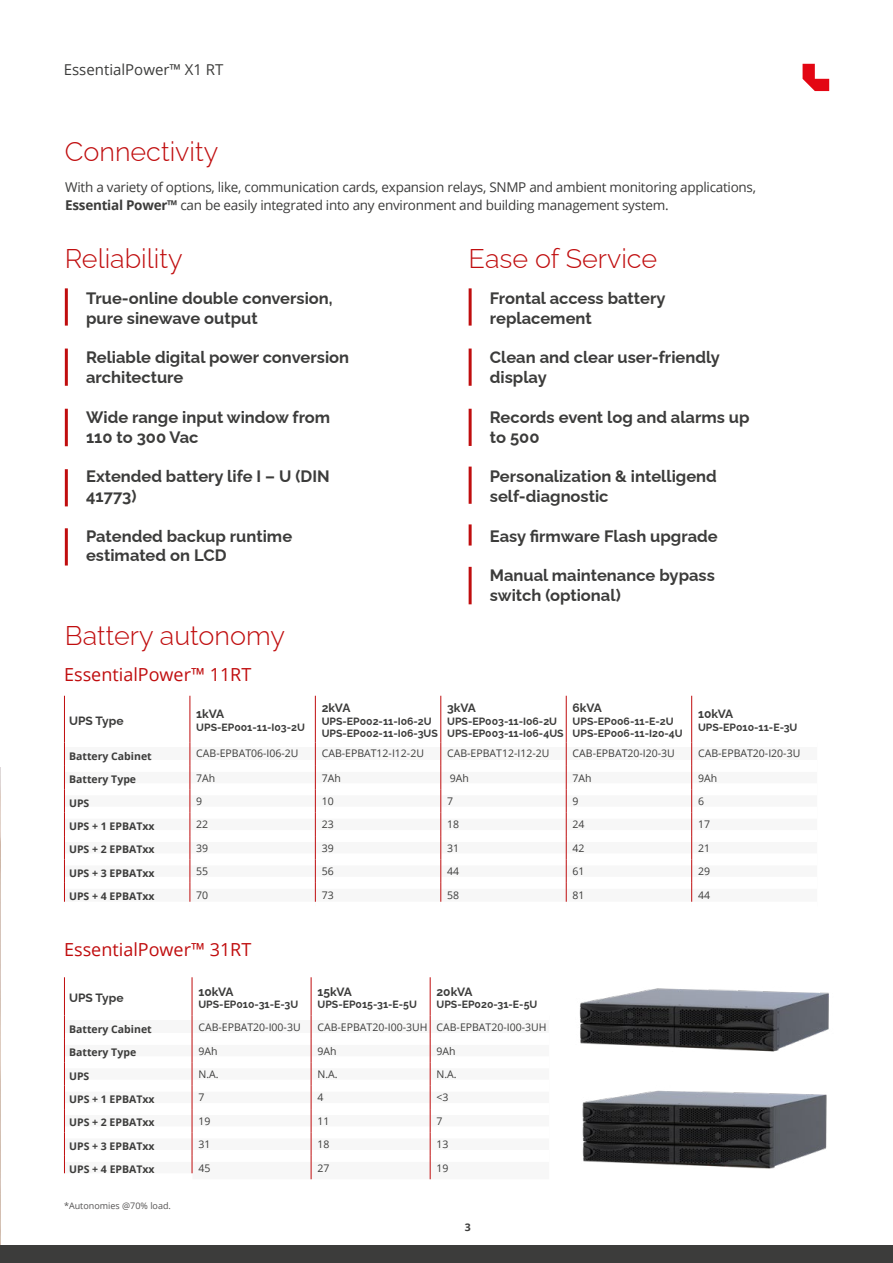
<style>
.page{position:relative;width:893px;height:1263px;background:#fff}
.page>*{position:absolute;margin:0;border:0;box-sizing:border-box;transform-origin:0 0}
.t1{font:300 27px "Raleway";color:#c00d0e}
.t2{font:18px "Open Sans";color:#c00d0e}
.t3{font:700 16.5px/19.8px "Raleway";color:#3c3c3b}
.t4{font:15px "Open Sans";color:#3c3c3b}
.t5{font:13.5px/18px "Open Sans";letter-spacing:-.02em;color:#3c3c3b}
.t6{font:700 12px "Raleway";color:#3c3c3b}
.t7{font:10.5px "Open Sans";color:#3c3c3b}
.t8{font:700 10.5px/12.6px "Raleway";color:#3c3c3b}
.t9{font:700 10.5px "Open Sans";color:#3c3c3b}
.t10{font:9px "Open Sans";color:#555454}
.s1{font-weight:700}
</style>
<div class="page">
<svg style="left:803px;top:64px;width:26px;height:27px"></svg>
<hr style="left:64px;top:696px;width:1px;height:46px;background:#c00d0e">
<hr style="left:190px;top:696px;width:1px;height:46px;background:#c00d0e">
<hr style="left:315px;top:696px;width:1px;height:46px;background:#c00d0e">
<hr style="left:440px;top:696px;width:1px;height:46px;background:#c00d0e">
<hr style="left:566px;top:696px;width:1px;height:46px;background:#c00d0e">
<hr style="left:691px;top:696px;width:1px;height:46px;background:#c00d0e">
<svg style="left:64px;top:742px;width:1px;height:160px"></svg>
<svg style="left:190px;top:742px;width:1px;height:160px"></svg>
<svg style="left:315px;top:742px;width:1px;height:160px"></svg>
<svg style="left:440px;top:742px;width:1px;height:160px"></svg>
<svg style="left:566px;top:742px;width:1px;height:160px"></svg>
<svg style="left:691px;top:742px;width:1px;height:160px"></svg>
<hr style="left:64px;top:977px;width:1px;height:38px;background:#c00d0e">
<hr style="left:192px;top:977px;width:1px;height:38px;background:#c00d0e">
<hr style="left:311px;top:977px;width:1px;height:38px;background:#c00d0e">
<hr style="left:430px;top:977px;width:1px;height:38px;background:#c00d0e">
<svg style="left:64px;top:1015px;width:1px;height:158px"></svg>
<svg style="left:192px;top:1015px;width:1px;height:158px"></svg>
<svg style="left:311px;top:1015px;width:1px;height:164px"></svg>
<svg style="left:430px;top:1015px;width:1px;height:164px"></svg>
<img style="left:579px;top:988px;width:250px;height:64px">
<img style="left:582px;top:1090px;width:245px;height:79px">
<img style="left:0;top:767px;width:1px;height:479px">
<div style="left:0;top:1246px;width:893px;height:17px;background:#3c3c3b"></div>
<hr style="left:65px;top:288px;width:3px;height:38px;background:#c00d0e">
<hr style="left:469px;top:288px;width:3px;height:38px;background:#c00d0e">
<hr style="left:65px;top:349px;width:3px;height:37px;background:#c00d0e">
<hr style="left:469px;top:349px;width:3px;height:37px;background:#c00d0e">
<hr style="left:65px;top:409px;width:3px;height:37px;background:#c00d0e">
<hr style="left:469px;top:524px;width:3px;height:21px;background:#c00d0e">
<hr style="left:65px;top:469px;width:3px;height:37px;background:#c00d0e">
<hr style="left:469px;top:409px;width:3px;height:37px;background:#c00d0e">
<hr style="left:65px;top:528px;width:3px;height:37px;background:#c00d0e">
<hr style="left:469px;top:467px;width:3px;height:37px;background:#c00d0e">
<hr style="left:469px;top:567px;width:3px;height:37px;background:#c00d0e">
<p class="t4" style="left:64px;top:60px;width:161px">EssentialPower™ X1 RT</p>
<h1 class="t1" style="left:65px;top:130px;width:155px">Connectivity</h1>
<p class="t5" style="left:65px;top:178px;width:692px">With a variety of options, like, communication cards, expansion relays, SNMP and ambient monitoring applications,<br><span class="s1">Essential Power™</span> can be easily integrated into any environment and building management system.</p>
<h1 class="t1" style="left:65px;top:236px;width:119px">Reliability</h1>
<p class="t3" style="left:86px;top:286px;width:248px">True-online double conversion, pure sinewave output</p>
<p class="t3" style="left:86px;top:346px;width:265px">Reliable digital power conversion architecture</p>
<p class="t3" style="left:86px;top:405px;width:246px">Wide range input window from<br>110 to 300 Vac</p>
<p class="t3" style="left:86px;top:465px;width:245px">Extended battery life I – U (DIN<br>41773)</p>
<p class="t3" style="left:86px;top:524px;width:208px">Patended backup runtime estimated on LCD</p>
<h1 class="t1" style="left:65px;top:613px;width:222px">Battery autonomy</h1>
<p class="t2" style="left:64px;top:662px;width:189px">EssentialPower™ 11RT</p>
<p class="t6" style="left:69px;top:711px;width:56px">UPS Type</p>
<p class="t6" style="left:196px;top:704px;width:29px">1kVA</p>
<p class="t8" style="left:196px;top:720px;width:110px">UPS-EP001-11-I03-2U</p>
<p class="t6" style="left:322px;top:698px;width:30px">2kVA</p>
<p class="t8" style="left:322px;top:713px;width:118px">UPS-EP002-11-I06-2U<br>UPS-EP002-11-I06-3US</p>
<h1 class="t1" style="left:469px;top:236px;width:190px">Ease of Service</h1>
<p class="t3" style="left:490px;top:286px;width:177px">Frontal access battery replacement</p>
<p class="t3" style="left:490px;top:346px;width:232px">Clean and clear user-friendly display</p>
<p class="t3" style="left:490px;top:405px;width:261px">Records event log and alarms up to 500</p>
<p class="t3" style="left:490px;top:465px;width:228px">Personalization &amp; intelligend self-diagnostic</p>
<p class="t3" style="left:490px;top:524px;width:229px">Easy firmware Flash upgrade</p>
<p class="t3" style="left:490px;top:564px;width:227px">Manual maintenance bypass switch (optional)</p>
<p class="t6" style="left:447px;top:698px;width:30px">3kVA</p>
<p class="t8" style="left:447px;top:713px;width:118px">UPS-EP003-11-I06-2U<br>UPS-EP003-11-I06-4US</p>
<p class="t6" style="left:573px;top:698px;width:31px">6kVA</p>
<p class="t8" style="left:573px;top:713px;width:112px">UPS-EP006-11-E-2U<br>UPS-EP006-11-I20-4U</p>
<p class="t6" style="left:698px;top:704px;width:37px">10kVA</p>
<p class="t8" style="left:698px;top:720px;width:101px">UPS-EP010-11-E-3U</p>
<p class="t9" style="left:69px;top:749px;width:84px">Battery Cabinet</p>
<p class="t7" style="left:196px;top:746px;width:104px">CAB-EPBAT06-I06-2U</p>
<p class="t7" style="left:322px;top:746px;width:104px">CAB-EPBAT12-I12-2U</p>
<p class="t7" style="left:447px;top:746px;width:104px">CAB-EPBAT12-I12-2U</p>
<p class="t7" style="left:573px;top:746px;width:104px">CAB-EPBAT20-I20-3U</p>
<p class="t7" style="left:698px;top:746px;width:104px">CAB-EPBAT20-I20-3U</p>
<p class="t9" style="left:69px;top:772px;width:69px">Battery Type</p>
<p class="t7" style="left:196px;top:771px;width:21px">7Ah</p>
<p class="t7" style="left:322px;top:771px;width:21px">7Ah</p>
<p class="t7" style="left:450px;top:771px;width:21px">9Ah</p>
<p class="t7" style="left:573px;top:771px;width:21px">7Ah</p>
<p class="t7" style="left:698px;top:771px;width:21px">9Ah</p>
<p class="t9" style="left:69px;top:795px;width:22px">UPS</p>
<p class="t7" style="left:196px;top:794px;width:8px">9</p>
<p class="t7" style="left:322px;top:794px;width:14px">10</p>
<p class="t7" style="left:447px;top:794px;width:8px">7</p>
<p class="t7" style="left:573px;top:794px;width:8px">9</p>
<p class="t7" style="left:698px;top:794px;width:8px">6</p>
<p class="t9" style="left:69px;top:819px;width:87px">UPS + 1 EPBATxx</p>
<p class="t7" style="left:196px;top:817px;width:14px">22</p>
<p class="t7" style="left:322px;top:817px;width:14px">23</p>
<p class="t7" style="left:447px;top:817px;width:14px">18</p>
<p class="t7" style="left:573px;top:817px;width:14px">24</p>
<p class="t7" style="left:698px;top:817px;width:14px">17</p>
<p class="t9" style="left:69px;top:842px;width:87px">UPS + 2 EPBATxx</p>
<p class="t7" style="left:196px;top:841px;width:14px">39</p>
<p class="t7" style="left:322px;top:841px;width:14px">39</p>
<p class="t7" style="left:447px;top:841px;width:14px">31</p>
<p class="t7" style="left:573px;top:841px;width:14px">42</p>
<p class="t7" style="left:698px;top:841px;width:14px">21</p>
<p class="t9" style="left:69px;top:865px;width:87px">UPS + 3 EPBATxx</p>
<p class="t7" style="left:196px;top:864px;width:14px">55</p>
<p class="t7" style="left:322px;top:864px;width:14px">56</p>
<p class="t7" style="left:447px;top:864px;width:14px">44</p>
<p class="t7" style="left:573px;top:864px;width:14px">61</p>
<p class="t7" style="left:698px;top:864px;width:14px">29</p>
<p class="t9" style="left:69px;top:889px;width:87px">UPS + 4 EPBATxx</p>
<p class="t7" style="left:196px;top:888px;width:14px">70</p>
<p class="t7" style="left:322px;top:888px;width:14px">73</p>
<p class="t7" style="left:447px;top:888px;width:14px">58</p>
<p class="t7" style="left:573px;top:888px;width:14px">81</p>
<p class="t7" style="left:698px;top:888px;width:14px">44</p>
<p class="t2" style="left:64px;top:937px;width:189px">EssentialPower™ 31RT</p>
<p class="t6" style="left:69px;top:988px;width:56px">UPS Type</p>
<p class="t6" style="left:198px;top:982px;width:37px">10kVA</p>
<p class="t8" style="left:198px;top:997px;width:101px">UPS-EP010-31-E-3U</p>
<p class="t6" style="left:317px;top:982px;width:36px">15kVA</p>
<p class="t8" style="left:317px;top:997px;width:101px">UPS-EP015-31-E-5U</p>
<p class="t6" style="left:437px;top:982px;width:38px">20kVA</p>
<p class="t8" style="left:437px;top:997px;width:102px">UPS-EP020-31-E-5U</p>
<p class="t9" style="left:69px;top:1022px;width:84px">Battery Cabinet</p>
<p class="t7" style="left:198px;top:1019px;width:104px">CAB-EPBAT20-I00-3U</p>
<p class="t7" style="left:317px;top:1019px;width:231px">CAB-EPBAT20-I00-3UH CAB-EPBAT20-I00-3UH</p>
<p class="t9" style="left:69px;top:1045px;width:69px">Battery Type</p>
<p class="t7" style="left:198px;top:1044px;width:21px">9Ah</p>
<p class="t7" style="left:317px;top:1044px;width:21px">9Ah</p>
<p class="t7" style="left:437px;top:1044px;width:21px">9Ah</p>
<p class="t9" style="left:69px;top:1068px;width:22px">UPS</p>
<p class="t7" style="left:198px;top:1067px;width:22px">N.A.</p>
<p class="t7" style="left:317px;top:1067px;width:22px">N.A.</p>
<p class="t7" style="left:437px;top:1067px;width:22px">N.A.</p>
<p class="t9" style="left:69px;top:1092px;width:87px">UPS + 1 EPBATxx</p>
<p class="t7" style="left:198px;top:1090px;width:8px">7</p>
<p class="t7" style="left:317px;top:1090px;width:8px">4</p>
<p class="t7" style="left:437px;top:1090px;width:14px">&lt;3</p>
<p class="t9" style="left:69px;top:1115px;width:87px">UPS + 2 EPBATxx</p>
<p class="t7" style="left:198px;top:1114px;width:14px">19</p>
<p class="t7" style="left:318px;top:1114px;width:14px">11</p>
<p class="t7" style="left:437px;top:1114px;width:8px">7</p>
<p class="t9" style="left:69px;top:1138px;width:87px">UPS + 3 EPBATxx</p>
<p class="t7" style="left:198px;top:1137px;width:14px">31</p>
<p class="t7" style="left:318px;top:1137px;width:14px">18</p>
<p class="t7" style="left:437px;top:1137px;width:14px">13</p>
<p class="t9" style="left:69px;top:1162px;width:87px">UPS + 4 EPBATxx</p>
<p class="t7" style="left:198px;top:1161px;width:14px">45</p>
<p class="t7" style="left:318px;top:1161px;width:14px">27</p>
<p class="t7" style="left:437px;top:1161px;width:14px">19</p>
<p class="t10" style="left:64px;top:1199px;width:108px">*Autonomies @70% load.</p>
<p class="t9" style="left:465px;top:1219px;width:7px">3</p>
</div>
